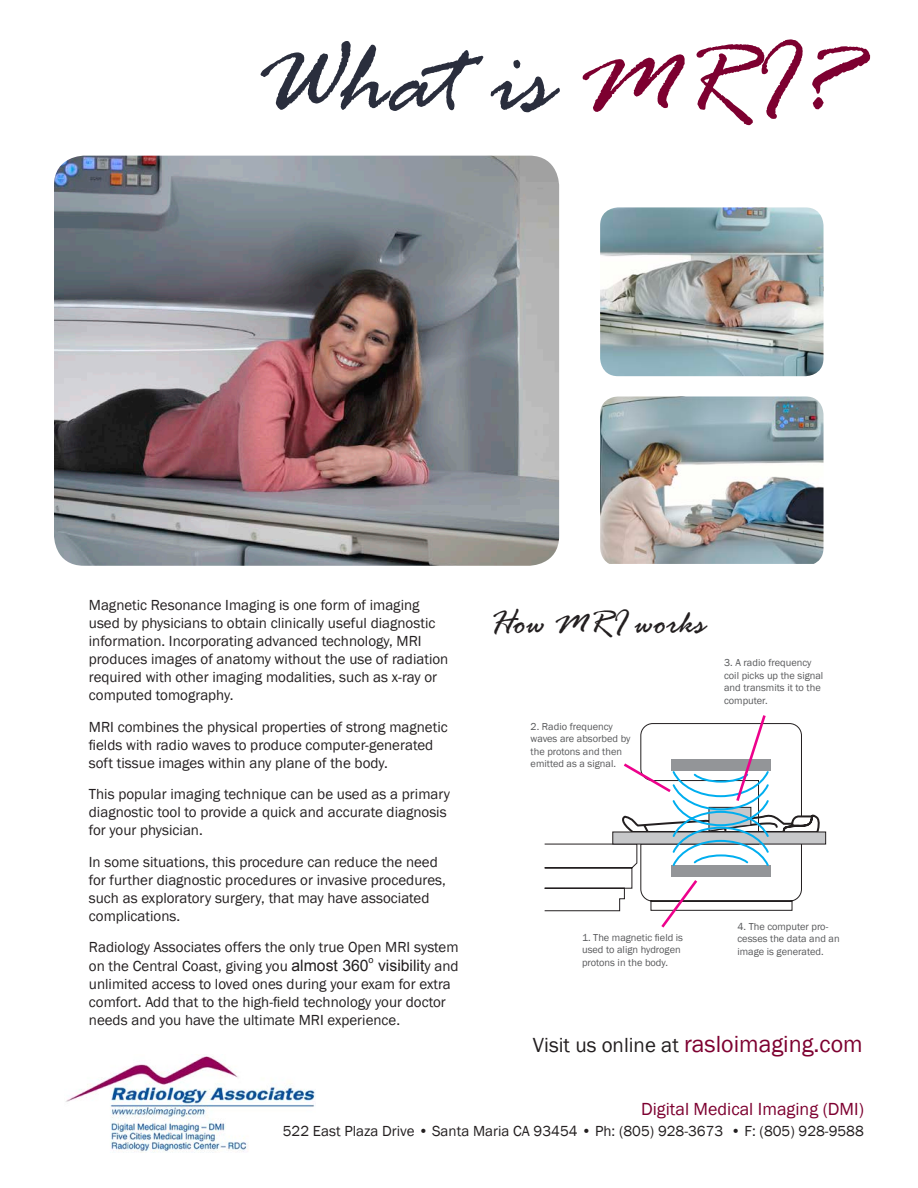
<style>
.page{position:relative;width:918px;height:1188px;background:#fff}
.page>*{position:absolute;margin:0;border:0;box-sizing:border-box;transform-origin:0 0}
.t1{font:italic 108px "Rage";color:#2a2e3d}
.t2{font:italic 36px "Rage";color:#231f20}
.t3{font:24px "Franklin Gothic";color:#7d0030}
.t4{font:18px "Franklin Gothic";color:#7d0030}
.t5{font:15.75px "Arial";color:#231f20}
.t6{font:15px/18px "Franklin Gothic";color:#231f20}
.t7{font:10.35px/12.5px "Franklin Gothic";color:#57585a}
.t8{font:9.15px "Arial";color:#231f20}
.s1{color:#7d0030}
.s2{font-family:"Arial";font-size:15.75px}
.s3{font-family:"Franklin Gothic";font-size:15px}
.s4{font-size:21px;color:#231f20}
</style>
<div class="page">
<img style="left:54px;top:156px;width:505px;height:410px">
<img style="left:65px;top:1054px;width:250px;height:98px">
<svg style="left:544px;top:843px;width:76px;height:69px"></svg>
<div style="left:612px;top:831px;width:214px;height:14px;background:#c7c8ca;border:1px solid #231f20"></div>
<svg style="left:620px;top:715px;width:200px;height:213px"></svg>
<img style="left:600px;top:396px;width:224px;height:168px">
<img style="left:600px;top:207px;width:224px;height:169px">
<p class="t1" style="left:255px;top:23px;width:600px">What is <span class="s1">MRI?</span></p>
<p class="t6" style="left:89px;top:597px;width:361px">Magnetic Resonance Imaging is one form of imaging used by physicians to obtain clinically useful diagnostic information. Incorporating advanced technology, MRI produces images of anatomy without the use of radiation required with other imaging modalities, such as x-ray or computed tomography.</p>
<p class="t6" style="left:89px;top:718px;width:360px">MRI combines the physical properties of strong magnetic fields with radio waves to produce computer-generated soft tissue images within any plane of the body.</p>
<p class="t6" style="left:89px;top:786px;width:363px">This popular imaging technique can be used as a primary diagnostic tool to provide a quick and accurate diagnosis for your physician.</p>
<p class="t6" style="left:89px;top:853px;width:359px">In some situations, this procedure can reduce the need for further diagnostic procedures or invasive procedures, such as exploratory surgery, that may have associated complications.</p>
<p class="t6" style="left:89px;top:938px;width:371px;line-height:18.9px">Radiology Associates offers the only true Open MRI system on the Central Coast, giving you <span class="s2">almost 360</span></p>
<p class="t8" style="left:369px;top:954px;width:7px">o</p>
<p class="t5" style="left:378px;top:955px;width:82px">visibilit<span class="s3">y and</span></p>
<p class="t6" style="left:89px;top:976px;width:364px">unlimited access to loved ones during your exam for extra comfort. Add that to the high-field technology your doctor needs and you have the ultimate MRI experience.</p>
<p class="t2" style="left:489px;top:604px;width:217px">How MRI works</p>
<p class="t7" style="left:531px;top:720px;width:101px">2. Radio frequency waves are absorbed by the protons and then emitted as a signal.</p>
<p class="t7" style="left:724px;top:657px;width:101px">3. A radio frequency coil picks up the signal and transmits it to the computer.</p>
<p class="t7" style="left:582px;top:931px;width:102px">1. The magnetic field is used to align hydrogen protons in the body.</p>
<p class="t7" style="left:737px;top:921px;width:104px">4. The computer pro&shy;cesses the data and an image is generated.</p>
<p class="t3" style="left:533px;top:1029px;width:331px"><span class="s4">Visit us online at</span> rasloimaging.com</p>
<p class="t4" style="left:641px;top:1098px;width:224px">Digital Medical Imaging (DMI)</p>
<p class="t6" style="left:283px;top:1123px;width:583px">522 East Plaza Drive • Santa Maria CA 93454 • Ph: (805) 928-3673 • F: (805) 928-9588</p>
</div>
